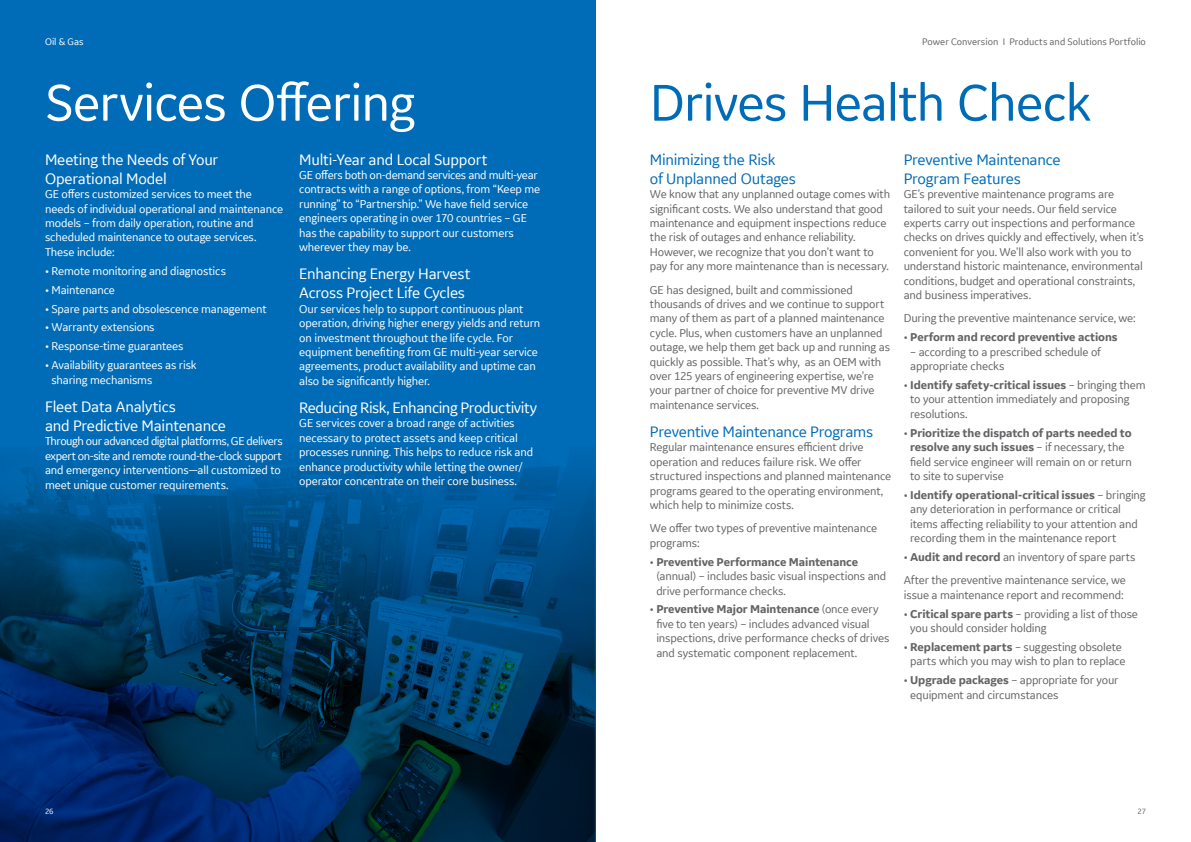
<style>
.page{position:relative;width:1191px;height:842px;background:#fff}
.page>*{position:absolute;margin:0;border:0;box-sizing:border-box;transform-origin:0 0}
.t1{font:54px "GE Inspira Sans";letter-spacing:-.02em;color:#006cb7}
.t2{font:54px "GE Inspira Sans";letter-spacing:-.02em;color:#fff}
.t3{font:16px/19.2px "GE Inspira Sans";letter-spacing:-.015em;color:#fff}
.t4{font:16px/19.2px "GE Inspira Sans";letter-spacing:-.015em;color:#006cb7}
.t5{font:12px/14.4px "GE Inspira Sans";letter-spacing:-.015em;color:#636466}
.t6{font:12px/14.4px "GE Inspira Sans";letter-spacing:-.015em;color:#fff}
.t7{font:700 12px "GE Inspira Sans";letter-spacing:-.005em;color:#636466}
.t8{font:10px "GE Inspira Sans";color:#636466}
.t9{font:10px "GE Inspira Sans";color:#fff}
.t10{font:8px "GE Inspira Sans";color:#fff}
.t11{font:8px "GE Inspira Sans";color:#636466}
.s1{font-weight:700}
.s2{font-weight:400}
</style>
<div class="page">
<div style="left:0;top:0;width:595px;height:842px;background:#006cb7"></div>
<svg style="left:0;top:454px;width:595px;height:388px;background:#003b6a"></svg>
<p class="t9" style="left:45px;top:35px;width:40px">Oil &amp; Gas</p>
<p class="t8" style="left:922px;top:35px;width:225px">Power Conversion I Products and Solutions Portfolio</p>
<h1 class="t2" style="left:45px;top:69px;width:371px">Services Offering</h1>
<h1 class="t1" style="left:650px;top:69px;width:443px">Drives Health Check</h1>
<h2 class="t4" style="left:650px;top:149px;width:148px">Minimizing the Risk<br>of Unplanned Outages</h2>
<p class="t5" style="left:650px;top:187px;width:242px">We know that any unplanned outage comes with significant costs. We also understand that good maintenance and equipment inspections reduce the risk of outages and enhance reliability.<br>However, we recognize that you don’t want to pay for any more maintenance than is necessary.</p>
<p class="t5" style="left:650px;top:282px;width:242px">GE has designed, built and commissioned thousands of drives and we continue to support many of them as part of a planned maintenance cycle. Plus, when customers have an unplanned outage, we help them get back up and running as quickly as possible. That’s why, as an OEM with over 125 years of engineering expertise, we’re your partner of choice for preventive MV drive maintenance services.</p>
<h2 class="t4" style="left:650px;top:422px;width:225px">Preventive Maintenance Programs</h2>
<p class="t5" style="left:650px;top:440px;width:243px">Regular maintenance ensures efficient drive operation and reduces failure risk. We offer structured inspections and planned maintenance programs geared to the operating environment, which help to minimize costs.</p>
<p class="t5" style="left:650px;top:521px;width:229px">We offer two types of preventive maintenance programs:</p>
<p class="t5" style="left:656px;top:554px;width:231px;text-indent:-6px">• <span class="s1">Preventive Performance Maintenance </span>(annual) – includes basic visual inspections and drive performance checks.</p>
<p class="t5" style="left:656px;top:602px;width:234px;text-indent:-6px">• <span class="s1">Preventive Major Maintenance</span> (once every five to ten years) – includes advanced visual inspections, drive performance checks of drives and systematic component replacement.</p>
<h2 class="t3" style="left:45px;top:149px;width:175px">Meeting the Needs of Your<br>Operational Model</h2>
<p class="t6" style="left:45px;top:187px;width:240px">GE offers customized services to meet the needs of individual operational and maintenance models – from daily operation, routine and scheduled maintenance to outage services.<br>These include:</p>
<p class="t6" style="left:45px;top:263px;width:182px">• Remote monitoring and diagnostics</p>
<p class="t6" style="left:45px;top:282px;width:71px">• Maintenance</p>
<p class="t6" style="left:45px;top:301px;width:223px">• Spare parts and obsolescence management</p>
<p class="t6" style="left:45px;top:320px;width:111px">• Warranty extensions</p>
<p class="t6" style="left:45px;top:339px;width:140px">• Response-time guarantees</p>
<p class="t6" style="left:51px;top:358px;width:147px;text-indent:-6px">• Availability guarantees as risk sharing mechanisms</p>
<h2 class="t3" style="left:45px;top:396px;width:183px">Fleet Data Analytics<br>and Predictive Maintenance</h2>
<p class="t6" style="left:45px;top:434px;width:239px">Through our advanced digital platforms, GE delivers expert on-site and remote round-the-clock support and emergency interventions—all customized to meet unique customer requirements.</p>
<h2 class="t3" style="left:299px;top:149px;width:190px">Multi-Year and Local Support</h2>
<p class="t6" style="left:299px;top:168px;width:243px">GE offers both on-demand services and multi-year contracts with a range of options, from “Keep me running” to “Partnership.” We have field service engineers operating in over 170 countries – GE has the capability to support our customers wherever they may be.</p>
<h2 class="t3" style="left:299px;top:264px;width:173px">Enhancing Energy Harvest<br>Across Project Life Cycles</h2>
<p class="t6" style="left:299px;top:301px;width:243px">Our services help to support continuous plant operation, driving higher energy yields and return on investment throughout the life cycle. For equipment benefiting from GE multi-year service agreements, product availability and uptime can also be significantly higher.</p>
<h2 class="t3" style="left:299px;top:398px;width:239px">Reducing Risk, Enhancing Productivity</h2>
<p class="t6" style="left:299px;top:416px;width:235px">GE services cover a broad range of activities necessary to protect assets and keep critical processes running. This helps to reduce risk and enhance productivity while letting the owner/ operator concentrate on their core business.</p>
<h2 class="t4" style="left:903px;top:149px;width:158px">Preventive Maintenance<br>Program Features</h2>
<p class="t5" style="left:903px;top:187px;width:242px">GE’s preventive maintenance programs are tailored to suit your needs. Our field service experts carry out inspections and performance checks on drives quickly and effectively, when it’s convenient for you. We’ll also work with you to understand historic maintenance, environmental conditions, budget and operational constraints, and business imperatives.</p>
<p class="t5" style="left:903px;top:311px;width:233px">During the preventive maintenance service, we:</p>
<p class="t7" style="left:903px;top:330px;width:215px"><span class="s2">•</span> Perform and record preventive actions</p>
<p class="t5" style="left:910px;top:344px;width:192px">– according to a prescribed schedule of appropriate checks</p>
<p class="t5" style="left:910px;top:378px;width:237px;text-indent:-6px">• <span class="s1">Identify safety-critical issues</span> – bringing them to your attention immediately and proposing resolutions.</p>
<p class="t5" style="left:910px;top:425px;width:223px;text-indent:-6px">• <span class="s1">Prioritize the dispatch of parts needed to resolve any such issues</span> – if necessary, the field service engineer will remain on or return to site to supervise</p>
<p class="t5" style="left:910px;top:487px;width:237px;text-indent:-6px">• <span class="s1">Identify operational-critical issues</span> – bringing any deterioration in performance or critical items affecting reliability to your attention and recording them in the maintenance report</p>
<p class="t5" style="left:903px;top:545px;width:233px;line-height:23.4px">• <span class="s1">Audit and record</span> an inventory of spare parts<br>After the preventive maintenance service, we</p>
<p class="t5" style="left:903px;top:587px;width:221px">issue a maintenance report and recommend:</p>
<p class="t5" style="left:910px;top:606px;width:229px;text-indent:-6px">• <span class="s1">Critical spare parts</span> – providing a list of those you should consider holding</p>
<p class="t5" style="left:903px;top:639px;width:223px;text-align:center">• <span class="s1">Replacement parts</span> – suggesting obsolete parts which you may wish to plan to replace</p>
<p class="t5" style="left:910px;top:673px;width:210px;text-indent:-6px">• <span class="s1">Upgrade packages</span> – appropriate for your equipment and circumstances</p>
<p class="t10" style="left:45px;top:807px;width:10px">26</p>
<p class="t11" style="left:1137px;top:807px;width:10px">27</p>
</div>
